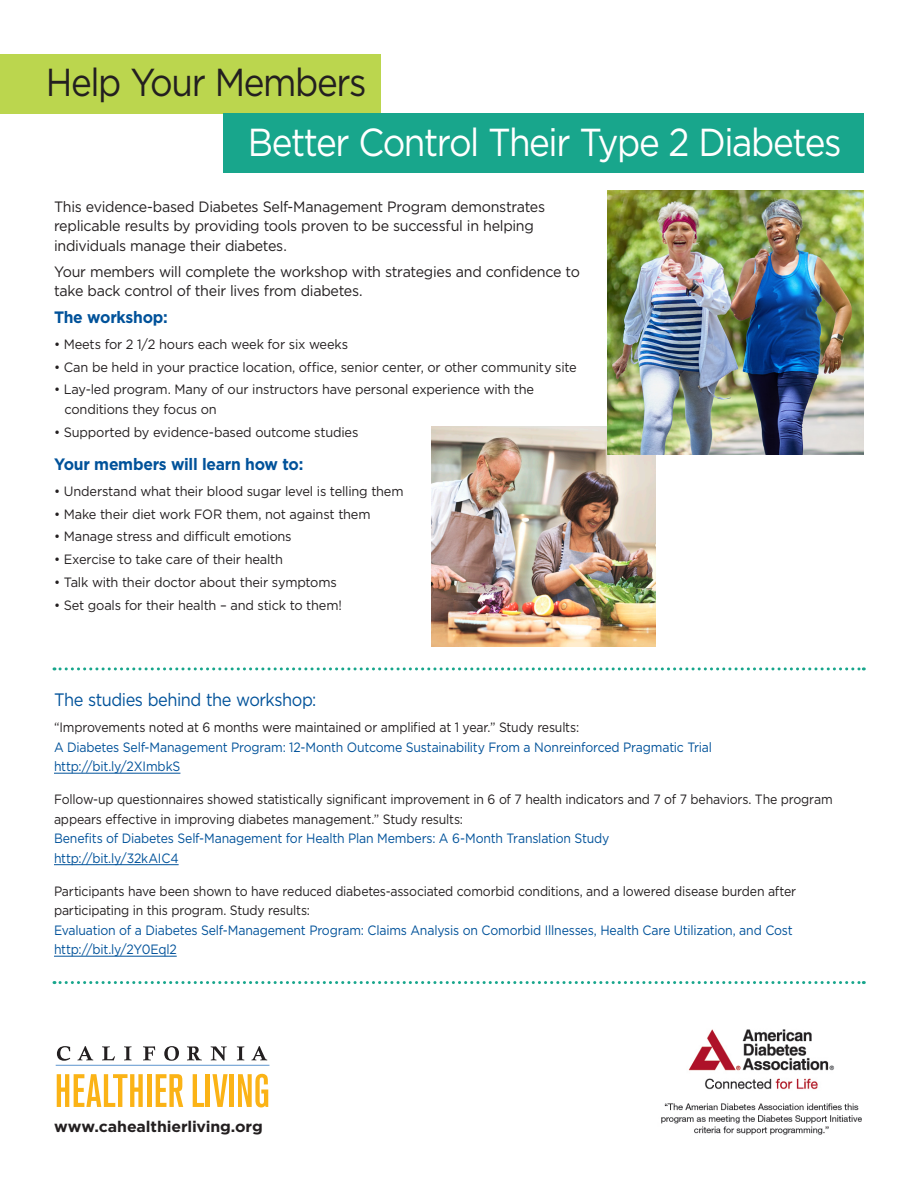
<style>
.page{position:relative;width:918px;height:1188px;background:#fff}
.page>*{position:absolute;margin:0;border:0;box-sizing:border-box;transform-origin:0 0}
.t1{font:39px "Gotham";letter-spacing:-.04em;color:#fff;scale:.9 1}
.t2{font:39px "Gotham";letter-spacing:-.04em;color:#231f20;scale:.9 1}
.t3{font:18px "Gotham";letter-spacing:-.025em;color:#01529a;scale:.91 1}
.t4{font:700 16.5px "Gotham";letter-spacing:-.02em;color:#01529a;scale:.95 1}
.t5{font:700 15.45px "Gotham";letter-spacing:-.01em;color:#231f20}
.t6{font:15px/19.5px "Gotham";letter-spacing:-.02em;color:#231f20;scale:.95 1}
.t7{font:13.5px/19.5px "Gotham";letter-spacing:-.015em;color:#231f20;scale:.95 1}
.t8{font:13.5px/19.5px "Gotham";letter-spacing:-.015em;color:#231f20;scale:.91 1}
.t9{font:13.5px "Gotham";letter-spacing:-.015em;color:#01529a;scale:.91 1}
</style>
<div class="page">
<img style="left:432px;top:427px;width:223px;height:219px">
<div style="left:0;top:54px;width:380px;height:59px;background:#bbd64e"></div>
<div style="left:223px;top:113px;width:641px;height:60px;background:#18a68c"></div>
<img style="left:608px;top:191px;width:255px;height:263px">
<hr style="left:54px;top:773px;width:126px;height:1px;background:#01529a">
<hr style="left:54px;top:864px;width:125px;height:1px;background:#01529a">
<hr style="left:54px;top:956px;width:123px;height:1px;background:#01529a">
<svg style="left:54px;top:667px;width:810px;height:3px"></svg>
<svg style="left:57px;top:1046px;width:13px;height:15px"></svg>
<svg style="left:78px;top:1046px;width:15px;height:14px"></svg>
<svg style="left:102px;top:1046px;width:13px;height:14px"></svg>
<svg style="left:124px;top:1046px;width:8px;height:14px"></svg>
<svg style="left:143px;top:1046px;width:12px;height:14px"></svg>
<svg style="left:164px;top:1046px;width:15px;height:15px"></svg>
<svg style="left:187px;top:1046px;width:15px;height:14px"></svg>
<svg style="left:211px;top:1046px;width:16px;height:15px"></svg>
<svg style="left:237px;top:1046px;width:7px;height:14px"></svg>
<svg style="left:252px;top:1046px;width:15px;height:14px"></svg>
<svg style="left:57px;top:1074px;width:86px;height:33px"></svg>
<div style="left:147px;top:1074px;width:5px;height:33px;background:#fbb316"></div>
<svg style="left:156px;top:1074px;width:27px;height:33px"></svg>
<svg style="left:193px;top:1074px;width:11px;height:33px"></svg>
<hr style="left:206px;top:1074px;width:4px;height:33px;background:#fbb316">
<svg style="left:212px;top:1074px;width:16px;height:33px"></svg>
<hr style="left:230px;top:1074px;width:4px;height:33px;background:#fbb316">
<svg style="left:238px;top:1074px;width:30px;height:33px"></svg>
<hr style="left:56px;top:1065px;width:213px;height:1px;background:#5c94ce">
<svg style="left:54px;top:981px;width:810px;height:3px"></svg>
<img style="left:661px;top:1029px;width:201px;height:106px">
<p class="t2" style="left:46px;top:57px;width:358px">Help Your Members</p>
<p class="t1" style="left:248px;top:117px;width:661px">Better Control Their Type 2 Diabetes</p>
<p class="t6" style="left:54px;top:196px;width:519px">This evidence-based Diabetes Self-Management Program demonstrates replicable results by providing tools proven to be successful in helping individuals manage their diabetes.</p>
<p class="t6" style="left:54px;top:261px;width:555px">Your members will complete the workshop with strategies and confidence to take back control of their lives from diabetes.</p>
<p class="t4" style="left:54px;top:306px;width:121px">The workshop:</p>
<p class="t7" style="left:54px;top:334px;width:311px">• Meets for 2 1/2 hours each week for six weeks</p>
<p class="t7" style="left:54px;top:357px;width:552px">• Can be held in your practice location, office, senior center, or other community site</p>
<p class="t7" style="left:64px;top:380px;width:496px;text-indent:-10px">• Lay-led program. Many of our instructors have personal experience with the conditions they focus on</p>
<p class="t7" style="left:54px;top:422px;width:322px">• Supported by evidence-based outcome studies</p>
<p class="t4" style="left:54px;top:453px;width:264px">Your members will learn how to:</p>
<p class="t7" style="left:54px;top:481px;width:370px">• Understand what their blood sugar level is telling them</p>
<p class="t7" style="left:54px;top:504px;width:335px">• Make their diet work FOR them, not against them</p>
<p class="t7" style="left:54px;top:526px;width:252px">• Manage stress and difficult emotions</p>
<p class="t7" style="left:54px;top:549px;width:243px">• Exercise to take care of their health</p>
<p class="t7" style="left:54px;top:572px;width:299px">• Talk with their doctor about their symptoms</p>
<p class="t7" style="left:54px;top:595px;width:305px">• Set goals for their health – and stick to them!</p>
<p class="t3" style="left:54px;top:688px;width:290px">The studies behind the workshop:</p>
<p class="t8" style="left:54px;top:718px;width:579px">“Improvements noted at 6 months were maintained or amplified at 1 year.” Study results:</p>
<p class="t9" style="left:54px;top:738px;width:725px">A Diabetes Self-Management Program: 12-Month Outcome Sustainability From a Nonreinforced Pragmatic Trial</p>
<p class="t9" style="left:54px;top:758px;width:140px">http://bit.ly/2XImbkS</p>
<p class="t8" style="left:54px;top:790px;width:857px">Follow-up questionnaires showed statistically significant improvement in 6 of 7 health indicators and 7 of 7 behaviors. The program appears effective in improving diabetes management.” Study results:</p>
<p class="t9" style="left:54px;top:830px;width:612px">Benefits of Diabetes Self-Management for Health Plan Members: A 6-Month Translation Study</p>
<p class="t9" style="left:54px;top:849px;width:138px">http://bit.ly/32kAIC4</p>
<p class="t8" style="left:54px;top:881px;width:817px">Participants have been shown to have reduced diabetes-associated comorbid conditions, and a lowered disease burden after participating in this program. Study results:</p>
<p class="t9" style="left:54px;top:921px;width:813px">Evaluation of a Diabetes Self-Management Program: Claims Analysis on Comorbid Illnesses, Health Care Utilization, and Cost</p>
<p class="t9" style="left:54px;top:941px;width:136px">http://bit.ly/2Y0Eql2</p>
<p class="t5" style="left:54px;top:1117px;width:210px">www.cahealthierliving.org</p>
</div>
